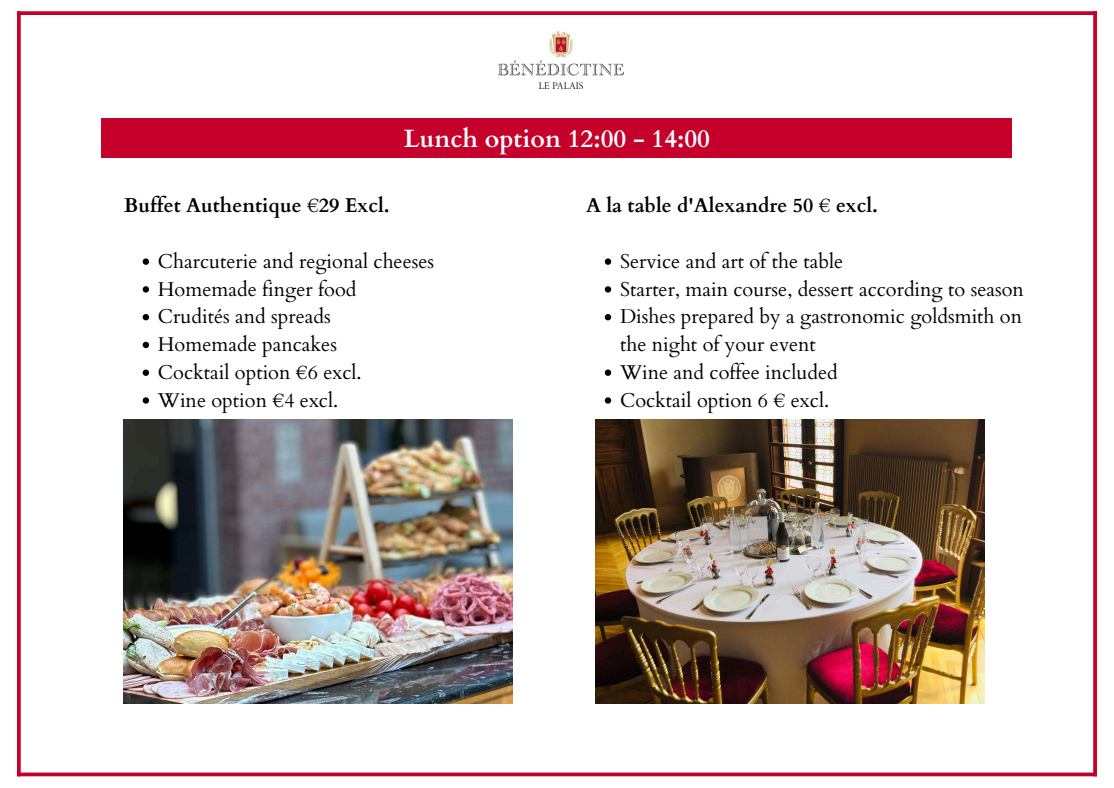
<style>
.page{position:relative;width:1114px;height:788px;background:#fff}
.page>*{position:absolute;margin:0;border:0;box-sizing:border-box;transform-origin:0 0}
.t1{font:700 25px "Cardo";color:#fff}
.t2{font:20px/27.8px "Cardo";color:#000}
.t3{font:700 20px "Cardo";color:#000}
</style>
<div class="page">
<svg style="left:17px;top:15px;width:4px;height:757px;background:#c81038"></svg>
<svg style="left:17px;top:11px;width:1076px;height:4px;background:#c80f38"></svg>
<svg style="left:17px;top:772px;width:1076px;height:4px;background:#cc2348"></svg>
<svg style="left:1093px;top:11px;width:4px;height:765px;background:#c80f37"></svg>
<img style="left:498px;top:31px;width:125px;height:57px">
<div style="left:102px;top:119px;width:910px;height:39px;background:#c5002b"></div>
<img style="left:124px;top:419px;width:388px;height:284px">
<img style="left:596px;top:419px;width:388px;height:284px">
<svg style="left:143px;top:258px;width:6px;height:7px"></svg>
<svg style="left:143px;top:286px;width:6px;height:6px"></svg>
<svg style="left:143px;top:314px;width:6px;height:6px"></svg>
<svg style="left:143px;top:342px;width:6px;height:6px"></svg>
<svg style="left:143px;top:369px;width:6px;height:7px"></svg>
<svg style="left:143px;top:397px;width:6px;height:6px"></svg>
<svg style="left:605px;top:258px;width:6px;height:7px"></svg>
<svg style="left:605px;top:286px;width:6px;height:6px"></svg>
<svg style="left:605px;top:314px;width:6px;height:6px"></svg>
<svg style="left:605px;top:369px;width:6px;height:7px"></svg>
<svg style="left:605px;top:397px;width:6px;height:6px"></svg>
<p class="t1" style="left:404px;top:122px;width:308px">Lunch option 12:00 - 14:00</p>
<p class="t3" style="left:124px;top:192px;width:267px">Buffet Authentique €29 Excl.</p>
<p class="t2" style="left:158px;top:248px;width:278px">Charcuterie and regional cheeses<br>Homemade finger food<br>Crudités and spreads<br>Homemade pancakes<br>Cocktail option €6 excl.<br>Wine option €4 excl.</p>
<p class="t3" style="left:586px;top:192px;width:293px">A la table d'Alexandre 50 € excl.</p>
<p class="t2" style="left:620px;top:248px;width:405px">Service and art of the table<br>Starter, main course, dessert according to season<br>Dishes prepared by a gastronomic goldsmith on the night of your event<br>Wine and coffee included<br>Cocktail option 6 € excl.</p>
</div>
